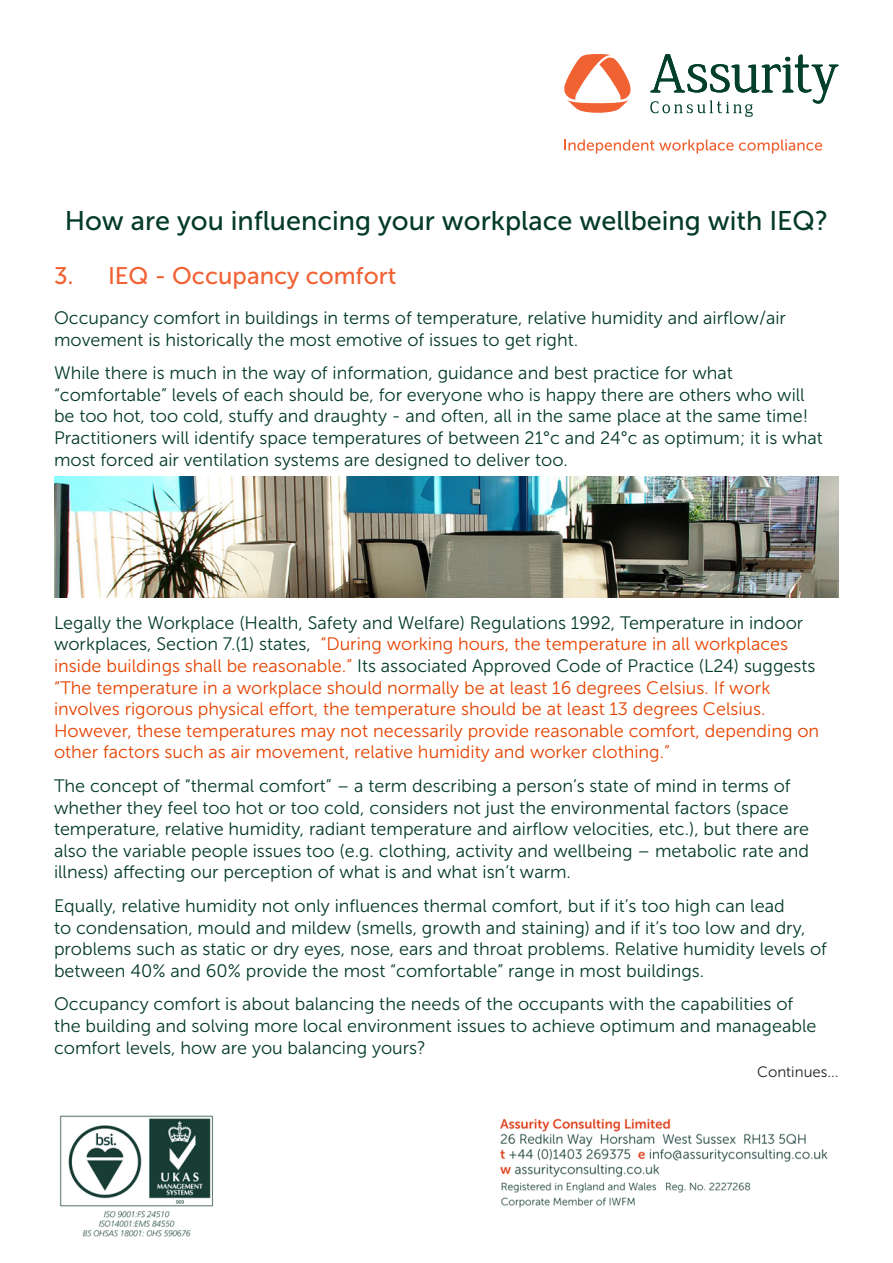
<style>
.page{position:relative;width:893px;height:1263px;background:#fff}
.page>*{position:absolute;margin:0;border:0;box-sizing:border-box;transform-origin:0 0}
.t1{font:27px "Museo Sans 500";color:#043b28}
.t2{font:24px "Museo Sans 500";color:#f16234}
.t3{font:18px/21.6px "Museo Sans 300";color:#043b27}
.t4{font:18px/21.6px "Museo Sans 300";color:#e74300}
.t5{font:15px "Museo Sans 300";color:#231f20}
.s1{color:#043b27}
</style>
<div class="page">
<svg style="left:564px;top:139px;width:258px;height:15px"></svg>
<svg style="left:564px;top:54px;width:66px;height:59px"></svg>
<svg style="left:650px;top:54px;width:188px;height:63px"></svg>
<img style="left:60px;top:1115px;width:768px;height:122px">
<img style="left:54px;top:477px;width:785px;height:120px">
<p class="t1" style="left:65px;top:206px;width:765px">How are you influencing your workplace wellbeing with IEQ?</p>
<p class="t2" style="left:54px;top:262px;width:344px">3. IEQ - Occupancy comfort</p>
<p class="t3" style="left:54px;top:307px;width:733px">Occupancy comfort in buildings in terms of temperature, relative humidity and airflow/air movement is historically the most emotive of issues to get right.</p>
<p class="t3" style="left:54px;top:362px;width:770px">While there is much in the way of information, guidance and best practice for what “comfortable” levels of each should be, for everyone who is happy there are others who will be too hot, too cold, stuffy and draughty - and often, all in the same place at the same time!<br>Practitioners will identify space temperatures of between 21°c and 24°c as optimum; it is what most forced air ventilation systems are designed to deliver too.</p>
<p class="t4" style="left:54px;top:612px;width:767px"><span class="s1">Legally the Workplace (Health, Safety and Welfare) Regulations 1992, Temperature in indoor workplaces, Section 7.(1) states,</span> “During working hours, the temperature in all workplaces inside buildings shall be reasonable.” <span class="s1">Its associated Approved Code of Practice (L24) suggests </span>“The temperature in a workplace should normally be at least 16 degrees Celsius. If work involves rigorous physical effort, the temperature should be at least 13 degrees Celsius.<br>However, these temperatures may not necessarily provide reasonable comfort, depending on other factors such as air movement, relative humidity and worker clothing.”</p>
<p class="t3" style="left:54px;top:775px;width:757px">The concept of “thermal comfort” – a term describing a person’s state of mind in terms of whether they feel too hot or too cold, considers not just the environmental factors (space temperature, relative humidity, radiant temperature and airflow velocities, etc.), but there are also the variable people issues too (e.g. clothing, activity and wellbeing – metabolic rate and illness) affecting our perception of what is and what isn’t warm.</p>
<p class="t3" style="left:54px;top:895px;width:774px">Equally, relative humidity not only influences thermal comfort, but if it’s too high can lead<br>to condensation, mould and mildew (smells, growth and staining) and if it’s too low and dry, problems such as static or dry eyes, nose, ears and throat problems. Relative humidity levels of between 40% and 60% provide the most “comfortable” range in most buildings.</p>
<p class="t3" style="left:54px;top:993px;width:764px">Occupancy comfort is about balancing the needs of the occupants with the capabilities of the building and solving more local environment issues to achieve optimum and manageable comfort levels, how are you balancing yours?</p>
<p class="t5" style="left:757px;top:1063px;width:83px">Continues...</p>
</div>
